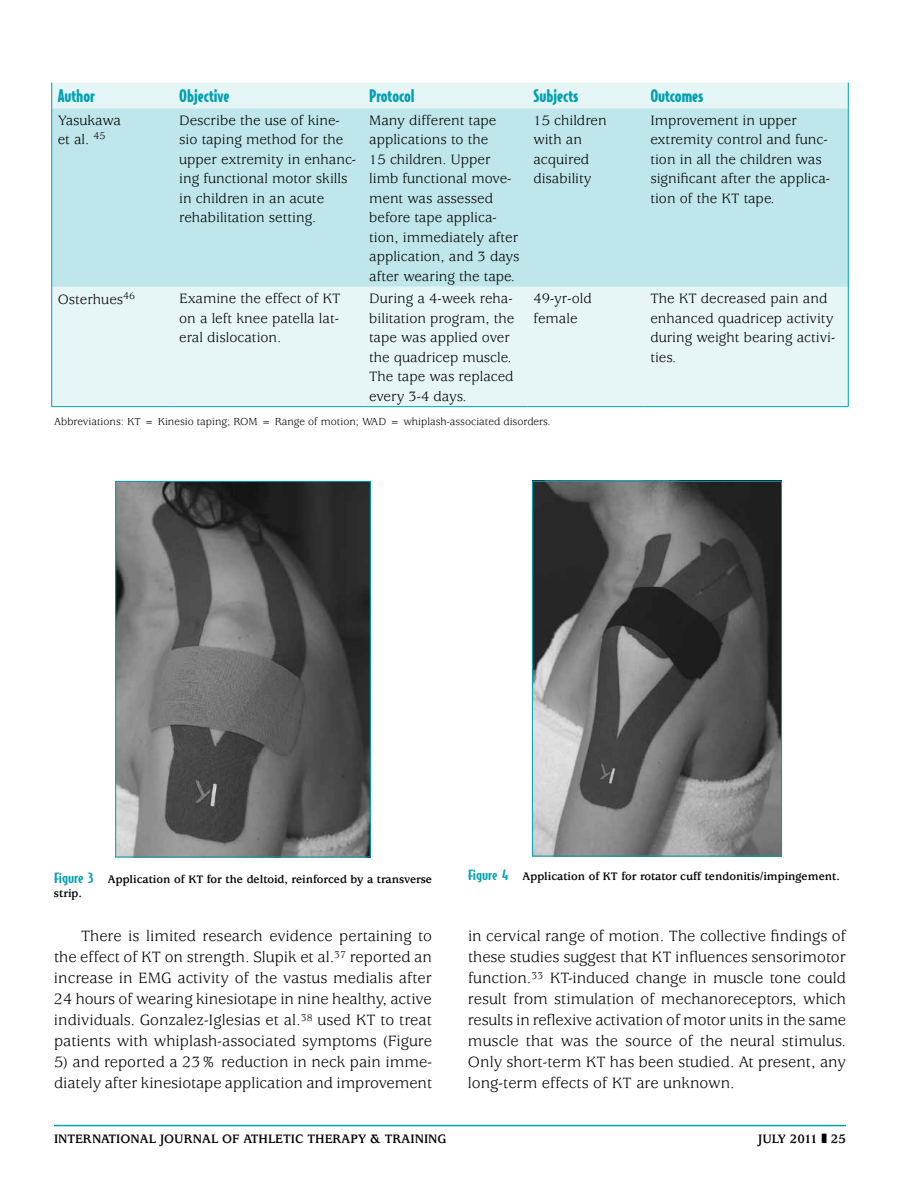
<style>
.page{position:relative;width:918px;height:1188px;background:#fff}
.page>*{position:absolute;margin:0;border:0;box-sizing:border-box;transform-origin:0 0}
.t1{font:16.5px/21px "Usherwood";color:#000;text-align:justify}
.t2{font:900 16.5px "Bodega Sans";color:#00a0af}
.t3{font:15px/19.5px "Usherwood";color:#000}
.t4{font:700 13.5px "Usherwood";color:#000}
.t5{font:700 12px/14.2px "Usherwood";color:#000}
.t6{font:11.25px "Usherwood";color:#000}
.s1{font-family:"Bodega Sans";font-weight:500;font-size:13.5px;color:#00a0af}
</style>
<div class="page">
<hr style="left:54px;top:1125px;width:792px;height:1px;background:#00a0af">
<div style="left:52px;top:82px;width:796px;height:324px;background:#e6f6f7"></div>
<div style="left:52px;top:108px;width:796px;height:179px;background:#bfe7eb"></div>
<svg style="left:51px;top:82px;width:1px;height:26px"></svg>
<svg style="left:848px;top:82px;width:1px;height:26px"></svg>
<hr style="left:51px;top:108px;width:1px;height:179px;background:#00a0af">
<hr style="left:848px;top:108px;width:1px;height:179px;background:#00a0af">
<hr style="left:51px;top:287px;width:1px;height:119px;background:#00a0af">
<hr style="left:848px;top:287px;width:1px;height:119px;background:#00a0af">
<hr style="left:51px;top:406px;width:122px;height:1px;background:#00a0af">
<hr style="left:173px;top:406px;width:190px;height:1px;background:#00a0af">
<hr style="left:363px;top:406px;width:164px;height:1px;background:#00a0af">
<hr style="left:527px;top:406px;width:117px;height:1px;background:#00a0af">
<hr style="left:644px;top:406px;width:205px;height:1px;background:#00a0af">
<img style="left:117px;top:483px;width:252px;height:372px">
<div style="left:115px;top:481px;width:256px;height:376px;border:1px solid #00a0af"></div>
<img style="left:534px;top:483px;width:246px;height:371px">
<div style="left:532px;top:481px;width:250px;height:375px;border:1px solid #00a0af"></div>
<p class="t2" style="left:58px;top:85px;width:39px">Author</p>
<p class="t2" style="left:179px;top:85px;width:52px">Objective</p>
<p class="t2" style="left:369px;top:85px;width:47px">Protocol</p>
<p class="t2" style="left:533px;top:85px;width:46px">Subjects</p>
<p class="t2" style="left:650px;top:85px;width:54px">Outcomes</p>
<p class="t3" style="left:58px;top:111px;width:65px">Yasukawa et al. <sup>45</sup></p>
<p class="t3" style="left:179px;top:111px;width:178px">Describe the use of kine&shy;sio taping method for the upper extremity in enhanc&shy;ing functional motor skills in children in an acute rehabilitation setting.</p>
<p class="t3" style="left:369px;top:111px;width:152px">Many different tape applications to the<br>15 children. Upper limb functional move&shy;ment was assessed before tape applica&shy;tion, immediately after application, and 3 days after wearing the tape.</p>
<p class="t3" style="left:533px;top:111px;width:75px">15 children with an acquired disability</p>
<p class="t3" style="left:650px;top:111px;width:181px">Improvement in upper extremity control and func&shy;tion in all the children was significant after the applica&shy;tion of the KT tape.</p>
<p class="t3" style="left:58px;top:290px;width:79px">Osterhues<sup>46</sup></p>
<p class="t3" style="left:179px;top:289px;width:163px;text-align:justify">Examine the effect of KT on a left knee patella lat&shy;eral dislocation.</p>
<p class="t3" style="left:369px;top:289px;width:147px">During a 4-week reha&shy;bilitation program, the tape was applied over the quadricep muscle.<br>The tape was replaced every 3-4 days.</p>
<p class="t3" style="left:533px;top:289px;width:60px">49-yr-old female</p>
<p class="t3" style="left:650px;top:289px;width:186px">The KT decreased pain and enhanced quadricep activity during weight bearing activi&shy;ties.</p>
<p class="t6" style="left:54px;top:415px;width:498px">Abbreviations: KT = Kinesio taping; ROM = Range of motion; WAD = whiplash-associated disorders.</p>
<p class="t5" style="left:54px;top:872px;width:380px"><span class="s1">Figure 3</span> Application of KT for the deltoid, reinforced by a transverse strip.</p>
<p class="t5" style="left:468px;top:870px;width:374px"><span class="s1">Figure 4</span> Application of KT for rotator cuff tendonitis/impingement.</p>
<p class="t1" style="left:54px;top:926px;width:380px;text-indent:27px">There is limited research evidence pertaining to the effect of KT on strength. Slupik et al.<sup>37</sup> reported an increase in EMG activity of the vastus medialis after 24 hours of wearing kinesiotape in nine healthy, active individuals. Gonzalez-Iglesias et al.<sup>38</sup> used KT to treat patients with whiplash-associated symptoms (Figure</p>
<p class="t1" style="left:54px;top:1052px;width:380px">5) and reported a 23% reduction in neck pain imme&shy;diately after kinesiotape application and improvement</p>
<p class="t1" style="left:468px;top:926px;width:380px">in cervical range of motion. The collective findings of these studies suggest that KT influences sensorimotor function.<sup>33</sup> KT-induced change in muscle tone could result from stimulation of mechanoreceptors, which results in reflexive activation of motor units in the same muscle that was the source of the neural stimulus.<br>Only short-term KT has been studied. At present, any long-term effects of KT are unknown.</p>
<p class="t4" style="left:54px;top:1131px;width:394px">INTERNATIONAL JOURNAL OF ATHLETIC THERAPY &amp; TRAINING</p>
<p class="t4" style="left:758px;top:1131px;width:89px">JULY 2011 ❚ 25</p>
</div>
